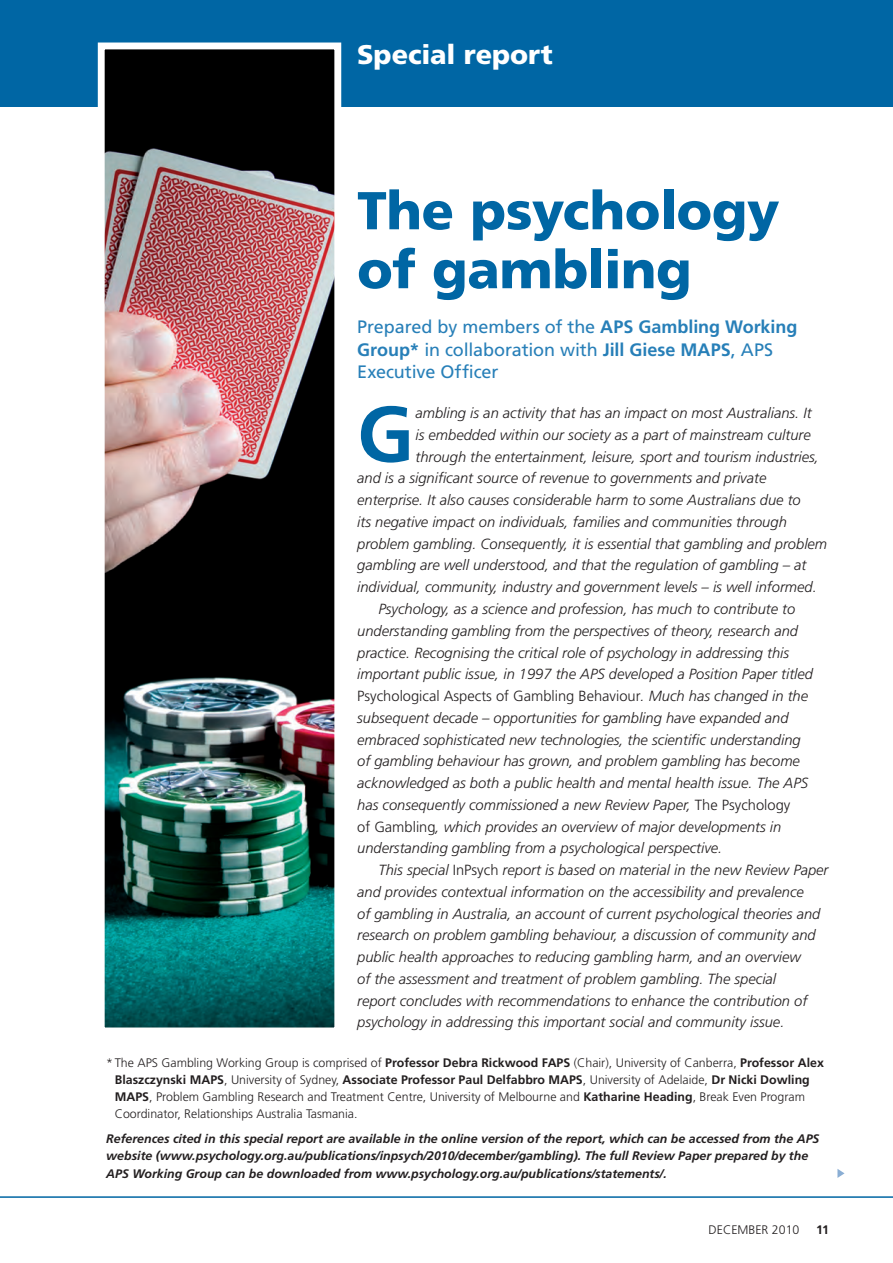
<style>
.page{position:relative;width:893px;height:1263px;background:#fff}
.page>*{position:absolute;margin:0;border:0;box-sizing:border-box;transform-origin:0 0}
.t1{font:700 78.6px "Frutiger";color:#0066a4}
.t2{font:900 53.25px/58.9px "Frutiger";letter-spacing:-.01em;color:#0066a4}
.t3{font:900 27px "Frutiger";color:#fff}
.t4{font:18px/22.5px "Frutiger";letter-spacing:-.005em;color:#277fb8}
.t5{font:italic 300 14.7px "Frutiger";color:#231f20}
.t6{font:300 14.7px "Frutiger";color:#231f20}
.t7{font:300 12.3px/17.2px "Frutiger";color:#231f20}
.t8{font:italic 700 12.3px/17.2px "Frutiger";color:#231f20}
.t9{font:700 12.3px "Frutiger";color:#231f20}
.s1{font-weight:700}
.s2{font-style:italic}
.s3{font-style:normal}
</style>
<div class="page">
<div style="left:0;top:0;width:893px;height:106px;background:#0066a4"></div>
<hr style="left:0;top:1196px;width:893px;height:2px;background:#0066a4">
<svg style="left:837px;top:1169px;width:7px;height:9px"></svg>
<img style="left:106px;top:51px;width:227px;height:975px">
<div style="left:98px;top:43px;width:243px;height:991px;border:7px solid #fff"></div>
<h3 class="t3" style="left:357px;top:38px;width:197px">Special report</h3>
<h2 class="t2" style="left:357px;top:181px;width:424px">The psychology of gambling</h2>
<p class="t4" style="left:357px;top:316px;width:442px">Prepared by members of the <span class="s1">APS Gambling Working<br>Group*</span> in collaboration with <span class="s1">Jill Giese MAPS</span>, APS<br>Executive Officer</p>
<h1 class="t1" style="left:357px;top:388px;width:58px">G</h1>
<p class="t5" style="left:415px;top:405px;width:398px">ambling is an activity that has an impact on most Australians. It</p>
<p class="t5" style="left:415px;top:426px;width:397px">is embedded within our society as a part of mainstream culture</p>
<p class="t5" style="left:415px;top:448px;width:405px">through the entertainment, leisure, sport and tourism industries,</p>
<p class="t5" style="left:357px;top:470px;width:411px">and is a significant source of revenue to governments and private</p>
<p class="t5" style="left:357px;top:492px;width:445px">enterprise. It also causes considerable harm to some Australians due to</p>
<p class="t5" style="left:357px;top:513px;width:431px">its negative impact on individuals, families and communities through</p>
<p class="t5" style="left:357px;top:535px;width:471px">problem gambling. Consequently, it is essential that gambling and problem</p>
<p class="t5" style="left:357px;top:557px;width:451px">gambling are well understood, and that the regulation of gambling – at</p>
<p class="t5" style="left:357px;top:579px;width:461px">individual, community, industry and government levels – is well informed.</p>
<p class="t5" style="left:378px;top:600px;width:418px">Psychology, as a science and profession, has much to contribute to</p>
<p class="t5" style="left:357px;top:622px;width:442px">understanding gambling from the perspectives of theory, research and</p>
<p class="t5" style="left:357px;top:644px;width:434px">practice. Recognising the critical role of psychology in addressing this</p>
<p class="t5" style="left:357px;top:666px;width:457px">important public issue, in 1997 the APS developed a Position Paper titled</p>
<p class="t6" style="left:357px;top:688px;width:452px">Psychological Aspects of Gambling Behaviour<span class="s2">. Much has changed in the</span></p>
<p class="t5" style="left:357px;top:709px;width:433px">subsequent decade – opportunities for gambling have expanded and</p>
<p class="t5" style="left:357px;top:731px;width:445px">embraced sophisticated new technologies, the scientific understanding</p>
<p class="t5" style="left:357px;top:753px;width:444px">of gambling behaviour has grown, and problem gambling has become</p>
<p class="t5" style="left:357px;top:774px;width:452px">acknowledged as both a public health and mental health issue. The APS</p>
<p class="t5" style="left:357px;top:796px;width:435px">has consequently commissioned a new Review Paper, <span class="s3">The Psychology</span></p>
<p class="t5" style="left:357px;top:818px;width:426px"><span class="s3">of Gambling</span>, which provides an overview of major developments in</p>
<p class="t5" style="left:357px;top:840px;width:367px">understanding gambling from a psychological perspective.</p>
<p class="t5" style="left:378px;top:862px;width:452px">This special <span class="s3">InPsych</span> report is based on material in the new Review Paper</p>
<p class="t5" style="left:357px;top:883px;width:448px">and provides contextual information on the accessibility and prevalence</p>
<p class="t5" style="left:357px;top:905px;width:465px">of gambling in Australia, an account of current psychological theories and</p>
<p class="t5" style="left:357px;top:927px;width:460px">research on problem gambling behaviour, a discussion of community and</p>
<p class="t5" style="left:357px;top:949px;width:445px">public health approaches to reducing gambling harm, and an overview</p>
<p class="t5" style="left:357px;top:970px;width:421px">of the assessment and treatment of problem gambling. The special</p>
<p class="t5" style="left:357px;top:992px;width:452px">report concludes with recommendations to enhance the contribution of</p>
<p class="t5" style="left:357px;top:1014px;width:429px">psychology in addressing this important social and community issue.</p>
<p class="t7" style="left:115px;top:1054px;width:711px;text-indent:-9px">*The APS Gambling Working Group is comprised of <span class="s1">Professor Debra Rickwood FAPS</span> (Chair), University of Canberra, <span class="s1">Professor Alex Blaszczynski MAPS</span>, University of Sydney, <span class="s1">Associate Professor Paul Delfabbro MAPS</span>, University of Adelaide, <span class="s1">Dr Nicki Dowling MAPS</span>, Problem Gambling Research and Treatment Centre, University of Melbourne and <span class="s1">Katharine Heading</span>, Break Even Program Coordinator, Relationships Australia Tasmania.</p>
<p class="t8" style="left:106px;top:1130px;width:715px">References cited in this special report are available in the online version of the report, which can be accessed from the APS website (www.psychology.org.au/publications/inpsych/2010/december/gambling). The full Review Paper prepared by the<br>APS Working Group can be downloaded from www.psychology.org.au/publications/statements/.</p>
<p class="t7" style="left:709px;top:1221px;width:92px">DECEMBER 2010</p>
<p class="t9" style="left:816px;top:1223px;width:15px">11</p>
</div>
